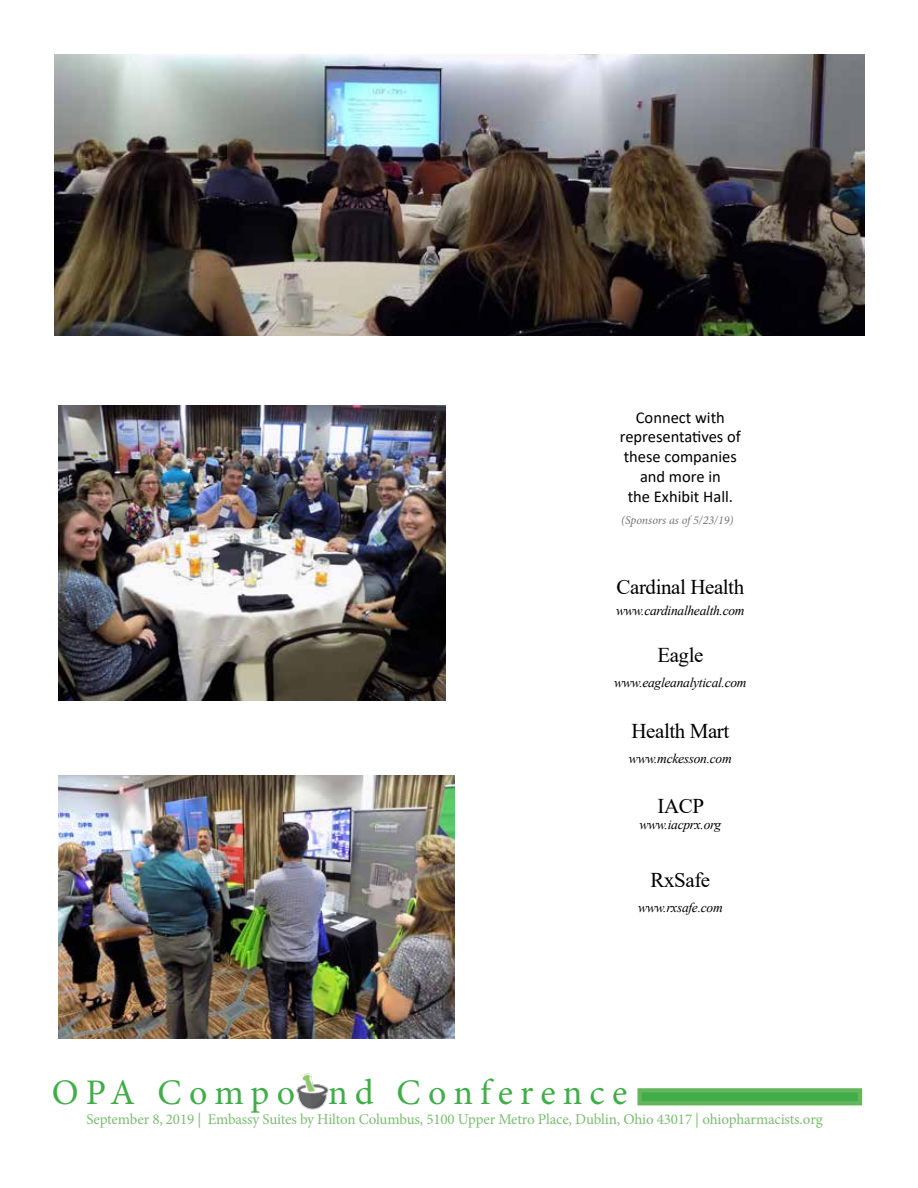
<style>
.page{position:relative;width:918px;height:1188px;background:#fff}
.page>*{position:absolute;margin:0;border:0;box-sizing:border-box;transform-origin:0 0}
.t1{font:36px "Minion Pro";letter-spacing:.195em;color:#41ad49}
.t2{font:21px "Times New Roman";letter-spacing:-.02em;color:#000}
.t3{font:16.5px/19.8px "Calibri";color:#000;text-align:center}
.t4{font:15px "Minion Pro";letter-spacing:-.01em;color:#7bbd70}
.t5{font:italic 13.5px "Times New Roman";letter-spacing:-.02em;color:#000}
.t6{font:italic 12px "Minion Pro";letter-spacing:-.005em;color:#737577}
</style>
<div class="page">
<img style="left:58px;top:406px;width:388px;height:295px">
<img style="left:58px;top:775px;width:396px;height:263px">
<img style="left:55px;top:54px;width:810px;height:282px">
<div style="left:637px;top:1088px;width:225px;height:17px;background:#41ad49;border:4px solid #64b55b"></div>
<img style="left:296px;top:1073px;width:33px;height:37px">
<p class="t3" style="left:620px;top:407px;width:123px">Connect with representatives of these companies and more in<br>the Exhibit Hall.</p>
<p class="t6" style="left:621px;top:512px;width:114px">(Sponsors as of 5/23/19)</p>
<h2 class="t2" style="left:617px;top:572px;width:129px">Cardinal Health</h2>
<p class="t5" style="left:616px;top:601px;width:130px">www.cardinalhealth.com</p>
<h2 class="t2" style="left:657px;top:640px;width:48px">Eagle</h2>
<p class="t5" style="left:614px;top:673px;width:134px">www.eagleanalytical.com</p>
<h2 class="t2" style="left:631px;top:716px;width:99px">Health Mart</h2>
<p class="t5" style="left:629px;top:749px;width:104px">www.mckesson.com</p>
<h2 class="t2" style="left:657px;top:791px;width:48px">IACP</h2>
<p class="t5" style="left:639px;top:816px;width:83px">www.iacprx.org</p>
<h2 class="t2" style="left:651px;top:865px;width:61px">RxSafe</h2>
<p class="t5" style="left:638px;top:898px;width:86px">www.rxsafe.com</p>
<h1 class="t1" style="left:52px;top:1069px;width:577px">OPA Compound Conference</h1>
<p class="t4" style="left:86px;top:1109px;width:738px">September 8, 2019 | Embassy Suites by Hilton Columbus, 5100 Upper Metro Place, Dublin, Ohio 43017 | ohiopharmacists.org</p>
</div>
